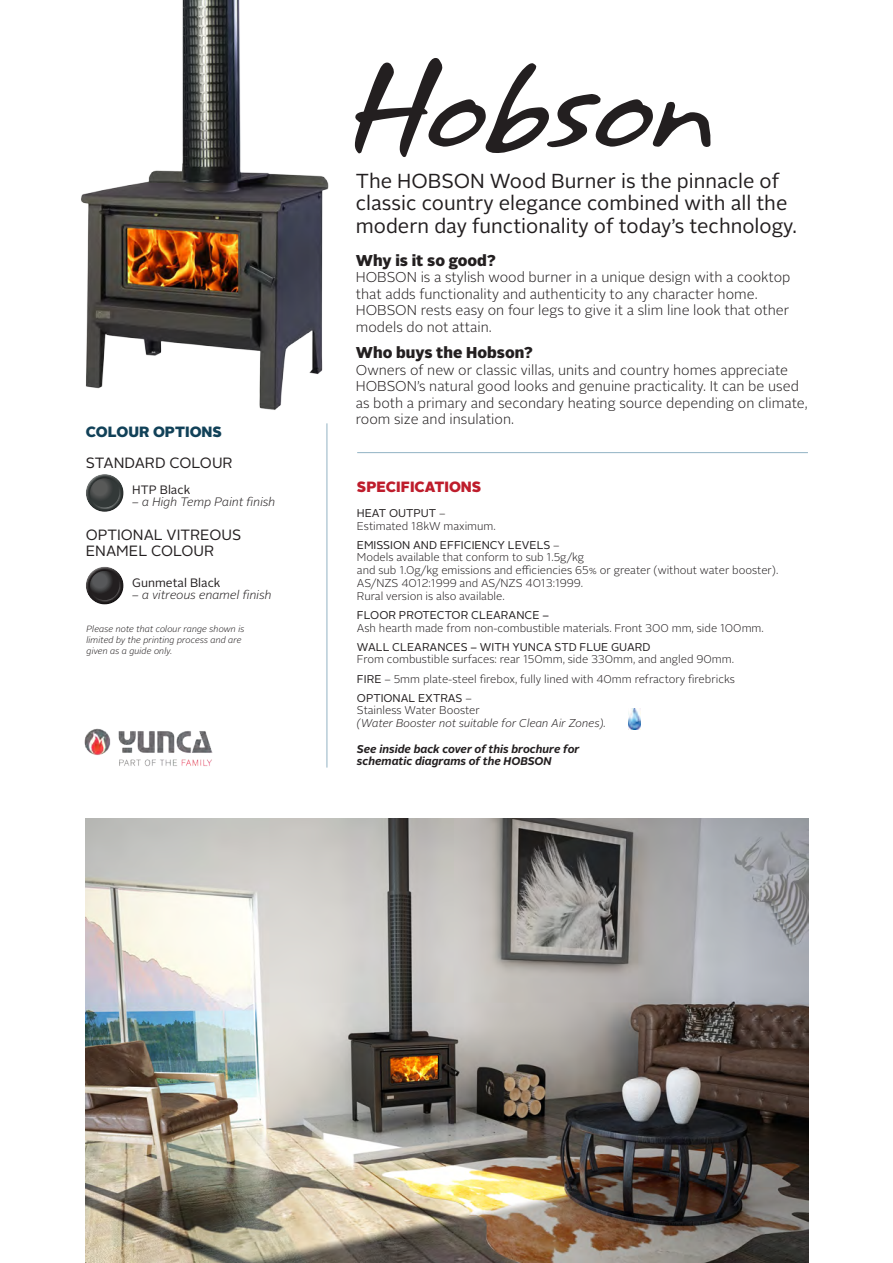
<style>
.page{position:relative;width:893px;height:1263px;background:#fff}
.page>*{position:absolute;margin:0;border:0;box-sizing:border-box;transform-origin:0 0}
.t1{font:105px "Annifont";letter-spacing:-.145em;color:#231f20}
.t2{font:20.25px/22.5px "Alright Sans";color:#231f20}
.t3{font:900 15.6px "Alright Sans";color:#231f20}
.t4{font:14.85px "Alright Sans";color:#231f20}
.t5{font:900 14.85px "Alright Sans";color:#be1d2c}
.t6{font:900 14.85px "Alright Sans";color:#114158}
.t7{font:300 14.25px/16.5px "Alright Sans";color:#231f20}
.t8{font:italic 300 12.15px "Alright Sans";color:#231f20}
.t9{font:12.15px "Alright Sans";color:#231f20}
.t10{font:300 11.25px/12.8px "Alright Sans";color:#231f20}
.t11{font:italic 300 11.25px/12.8px "Alright Sans";color:#231f20}
.t12{font:italic 700 11.25px/12.8px "Alright Sans";color:#231f20}
.t13{font:11.25px "Alright Sans";color:#231f20}
.t14{font:italic 300 9px/10.8px "Alright Sans";color:#231f20}
.s1{font-weight:400}
.s2{font-weight:400;font-style:normal}
.s3{font-style:normal}
</style>
<div class="page">
<hr style="left:326px;top:423px;width:1px;height:344px;background:#9ebbca">
<svg style="left:95px;top:474px;width:19px;height:3px"></svg>
<div style="left:83px;top:477px;width:41px;height:35px;background:#231f20;opacity:.5"></div>
<svg style="left:95px;top:566px;width:20px;height:4px"></svg>
<div style="left:83px;top:570px;width:41px;height:35px;background:#231f20;opacity:.5"></div>
<hr style="left:357px;top:452px;width:451px;height:1px;background:#9ebbca">
<img style="left:84px;top:728px;width:129px;height:38px">
<img style="left:81px;top:0;width:248px;height:410px">
<img style="left:85px;top:819px;width:723px;height:444px">
<img style="left:628px;top:708px;width:13px;height:22px">
<p class="t6" style="left:86px;top:421px;width:138px">COLOUR OPTIONS</p>
<p class="t4" style="left:86px;top:452px;width:148px">STANDARD COLOUR</p>
<p class="t9" style="left:132px;top:481px;width:59px">HTP Black</p>
<p class="t8" style="left:132px;top:494px;width:145px">– a High Temp Paint finish</p>
<p class="t4" style="left:86px;top:525px;width:157px">OPTIONAL VITREOUS</p>
<p class="t4" style="left:86px;top:540px;width:130px">ENAMEL COLOUR</p>
<p class="t9" style="left:132px;top:574px;width:90px">Gunmetal Black</p>
<p class="t8" style="left:132px;top:587px;width:141px">– a vitreous enamel finish</p>
<p class="t14" style="left:86px;top:624px;width:159px">Please note that colour range shown is limited by the printing process and are given as a guide only.</p>
<p class="t1" style="left:346px;top:18px;width:370px">Hobson</p>
<p class="t2" style="left:356px;top:170px;width:443px">The HOBSON Wood Burner is the pinnacle of classic country elegance combined with all the modern day functionality of today’s technology.</p>
<p class="t3" style="left:356px;top:249px;width:142px">Why is it so good?</p>
<p class="t7" style="left:356px;top:269px;width:436px">HOBSON is a stylish wood burner in a unique design with a cooktop that adds functionality and authenticity to any character home.<br>HOBSON rests easy on four legs to give it a slim line look that other models do not attain.</p>
<p class="t3" style="left:356px;top:341px;width:179px">Who buys the Hobson?</p>
<p class="t7" style="left:356px;top:362px;width:453px">Owners of new or classic villas, units and country homes appreciate HOBSON’s natural good looks and genuine practicality. It can be used as both a primary and secondary heating source depending on climate, room size and insulation.</p>
<p class="t5" style="left:357px;top:476px;width:126px">SPECIFICATIONS</p>
<p class="t10" style="left:357px;top:507px;width:140px"><span class="s1">HEAT OUTPUT</span> –<br>Estimated 18kW maximum.</p>
<p class="t10" style="left:357px;top:538px;width:229px"><span class="s1">EMISSION AND EFFICIENCY LEVELS</span> –<br>Models available that conform to sub 1.5g/kg</p>
<p class="t10" style="left:357px;top:564px;width:423px">and sub 1.0g/kg emissions and efficiencies 65% or greater (without water booster).</p>
<p class="t10" style="left:357px;top:577px;width:228px">AS/NZS 4012:1999 and AS/NZS 4013:1999.</p>
<p class="t10" style="left:357px;top:589px;width:149px">Rural version is also available.</p>
<p class="t13" style="left:357px;top:607px;width:194px">FLOOR PROTECTOR CLEARANCE –</p>
<p class="t10" style="left:357px;top:621px;width:408px">Ash hearth made from non-combustible materials. Front 300 mm, side 100mm.</p>
<p class="t13" style="left:357px;top:639px;width:295px">WALL CLEARANCES – WITH YUNCA STD FLUE GUARD</p>
<p class="t10" style="left:357px;top:653px;width:379px">From combustible surfaces: rear 150mm, side 330mm, and angled 90mm.</p>
<p class="t10" style="left:357px;top:672px;width:380px"><span class="s1">FIRE</span> – 5mm plate-steel firebox, fully lined with 40mm refractory firebricks</p>
<p class="t11" style="left:357px;top:691px;width:251px"><span class="s2">OPTIONAL EXTRAS</span> <span class="s3">–<br>Stainless Water Booster<br></span>(Water Booster not suitable for Clean Air Zones).</p>
<p class="t12" style="left:357px;top:742px;width:224px">See inside back cover of this brochure for schematic diagrams of the HOBSON</p>
</div>
